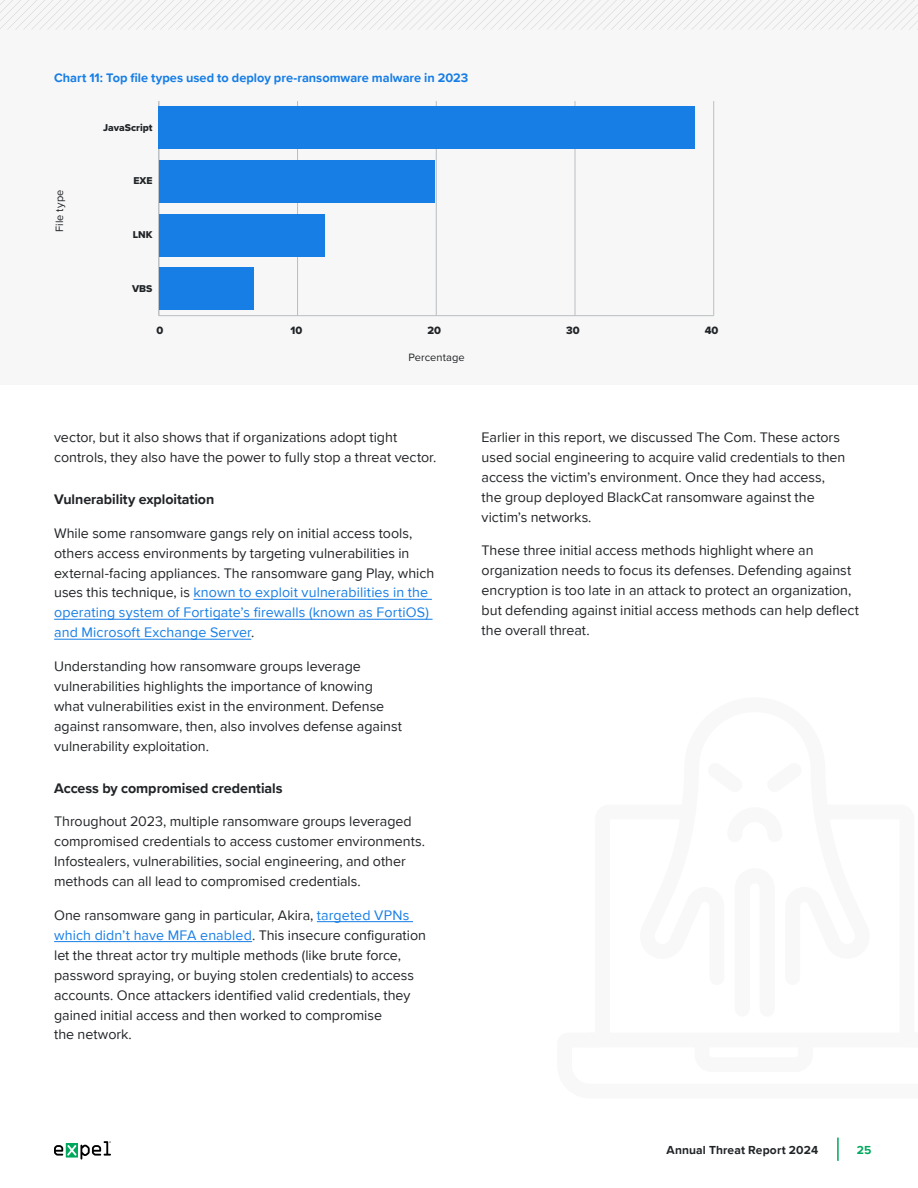
<style>
.page{position:relative;width:918px;height:1188px;background:#fff}
.page>*{position:absolute;margin:0;border:0;box-sizing:border-box;transform-origin:0 0}
.t1{font:14.25px/20px "Proxima Nova";letter-spacing:-.005em;color:#212427}
.t2{font:700 14.25px "Proxima Nova";letter-spacing:-.005em;color:#212427}
.t3{font:700 12.75px "Proxima Nova";color:#177ee6}
.t4{font:700 12px "Proxima Nova";letter-spacing:.01em;color:#212427}
.t5{font:700 12px "Proxima Nova";color:#00a85d}
.t6{font:11.1px "Proxima Nova";letter-spacing:.01em;color:#212427}
.t7{font:11.1px "Proxima Nova Extrabld";color:#212427}
.t8{font:10.35px "Proxima Nova Extrabld";color:#212427}
.s1{color:#177ee6}
</style>
<div class="page">
<div style="left:588px;top:1032px;width:330px;height:16px;background:#f8f8f8"></div>
<div style="left:0;top:0;width:918px;height:384px;background:#f7f7f7"></div>
<hr style="left:193px;top:599px;width:239px;height:1px;background:#177ee6">
<hr style="left:54px;top:619px;width:379px;height:1px;background:#177ee6">
<hr style="left:54px;top:639px;width:197px;height:1px;background:#177ee6">
<hr style="left:317px;top:921px;width:96px;height:1px;background:#177ee6">
<hr style="left:54px;top:941px;width:198px;height:1px;background:#177ee6">
<hr style="left:159px;top:315px;width:555px;height:1px;background:#babec0">
<hr style="left:297px;top:101px;width:1px;height:215px;background:#babec0">
<hr style="left:436px;top:101px;width:1px;height:215px;background:#babec0">
<hr style="left:575px;top:101px;width:1px;height:215px;background:#babec0">
<hr style="left:713px;top:101px;width:1px;height:215px;background:#babec0">
<hr style="left:158px;top:101px;width:1px;height:215px;background:#babec0">
<div style="left:159px;top:106px;width:536px;height:43px;background:#177ee6"></div>
<div style="left:159px;top:160px;width:276px;height:43px;background:#177ee6"></div>
<div style="left:159px;top:214px;width:165px;height:43px;background:#177ee6"></div>
<div style="left:159px;top:267px;width:94px;height:43px;background:#177ee6"></div>
<svg style="left:0;top:0;width:918px;height:30px"></svg>
<hr style="left:837px;top:1138px;width:2px;height:23px;background:#00a85d">
<svg style="left:54px;top:1141px;width:57px;height:19px"></svg>
<p class="t3" style="left:54px;top:68px;width:416px">Chart 11: Top file types used to deploy pre-ransomware malware in 2023</p>
<p class="t8" style="left:103px;top:119px;width:51px">JavaScript</p>
<p class="t6" style="left:51px;top:232px;width:44px;rotate:-90deg">File type</p>
<p class="t8" style="left:133px;top:173px;width:21px">EXE</p>
<p class="t8" style="left:133px;top:227px;width:21px">LNK</p>
<p class="t8" style="left:132px;top:280px;width:22px">VBS</p>
<p class="t7" style="left:157px;top:322px;width:8px">0</p>
<p class="t7" style="left:290px;top:322px;width:13px">10</p>
<p class="t7" style="left:427px;top:322px;width:15px">20</p>
<p class="t7" style="left:566px;top:322px;width:15px">30</p>
<p class="t7" style="left:705px;top:322px;width:15px">40</p>
<p class="t6" style="left:408px;top:349px;width:58px">Percentage</p>
<p class="t1" style="left:54px;top:426px;width:384px">vector, but it also shows that if organizations adopt tight controls, they also have the power to fully stop a threat vector.</p>
<p class="t2" style="left:54px;top:489px;width:162px">Vulnerability exploitation</p>
<p class="t1" style="left:54px;top:522px;width:382px">While some ransomware gangs rely on initial access tools, others access environments by targeting vulnerabilities in external-facing appliances. The ransomware gang Play, which uses this technique, is <span class="s1">known to exploit vulnerabilities in the operating system of Fortigate’s firewalls (known as FortiOS) and Microsoft Exchange Server</span>.</p>
<p class="t1" style="left:54px;top:655px;width:349px">Understanding how ransomware groups leverage vulnerabilities highlights the importance of knowing what vulnerabilities exist in the environment. Defense against ransomware, then, also involves defense against vulnerability exploitation.</p>
<p class="t2" style="left:54px;top:778px;width:230px">Access by compromised credentials</p>
<p class="t1" style="left:54px;top:811px;width:372px">Throughout 2023, multiple ransomware groups leveraged compromised credentials to access customer environments.<br>Infostealers, vulnerabilities, social engineering, and other methods can all lead to compromised credentials.</p>
<p class="t1" style="left:54px;top:904px;width:373px">One ransomware gang in particular, Akira, <span class="s1">targeted VPNs which didn’t have MFA enabled</span>. This insecure configuration let the threat actor try multiple methods (like brute force, password spraying, or buying stolen credentials) to access accounts. Once attackers identified valid credentials, they gained initial access and then worked to compromise<br>the network.</p>
<p class="t1" style="left:482px;top:426px;width:365px">Earlier in this report, we discussed The Com. These actors used social engineering to acquire valid credentials to then access the victim’s environment. Once they had access, the group deployed BlackCat ransomware against the victim’s networks.</p>
<p class="t1" style="left:482px;top:540px;width:379px">These three initial access methods highlight where an organization needs to focus its defenses. Defending against encryption is too late in an attack to protect an organization, but defending against initial access methods can help deflect the overall threat.</p>
<p class="t4" style="left:667px;top:1141px;width:153px">Annual Threat Report 2024</p>
<p class="t5" style="left:857px;top:1141px;width:16px">25</p>
</div>
